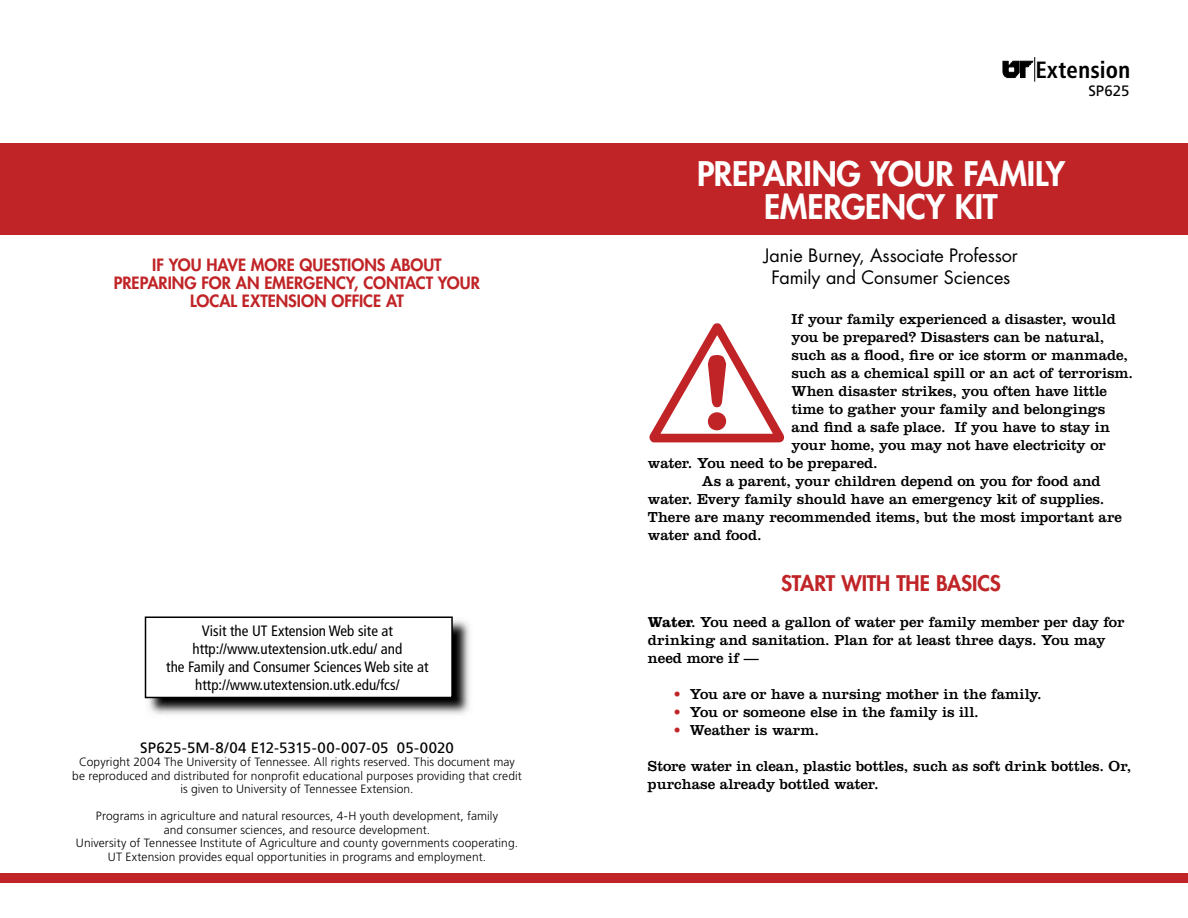
<style>
.page{position:relative;width:1188px;height:918px;background:#fff}
.page>*{position:absolute;margin:0;border:0;box-sizing:border-box;transform-origin:0 0}
.t1{font:800 33px/33px "Futura Std";letter-spacing:-.005em;color:#fff;text-align:center}
.t2{font:23.55px "Humanist 777 BT Bold Condensed B";color:#000}
.t3{font:800 21px "Futura Std";letter-spacing:-.01em;color:#c02427}
.t4{font:18px/21.6px "Futura Std";letter-spacing:-.005em;color:#000;text-align:center}
.t5{font:800 16.5px/18px "Futura Std";color:#c02427;text-align:center}
.t6{font:15px/18px "Clarendon";letter-spacing:-.005em;color:#000}
.t7{font:condensed 15px/18px "Frutiger LT Std";color:#000;text-align:center}
.t8{font:15px "Frutiger LT Std";letter-spacing:.005em;color:#000}
.t9{font:300 12px/13.5px "Frutiger LT Std";letter-spacing:.005em;color:#000;text-align:center}
.s1{font-weight:700}
.s2{font-weight:700;color:#c02427}
</style>
<div class="page">
<div style="left:0;top:143px;width:1188px;height:92px;background:#c02427"></div>
<svg style="left:1003px;top:57px;width:32px;height:25px"></svg>
<svg style="left:650px;top:323px;width:134px;height:119px"></svg>
<div style="left:0;top:873px;width:1188px;height:10px;background:#c02427"></div>
<img style="left:146px;top:620px;width:324px;height:95px">
<div style="left:146px;top:617px;width:306px;height:80px;background:#fff"></div>
<hr style="left:145px;top:617px;width:1px;height:80px;background:#000">
<hr style="left:146px;top:697px;width:306px;height:1px;background:#000">
<hr style="left:451px;top:617px;width:2px;height:80px;background:#000">
<hr style="left:146px;top:616px;width:306px;height:2px;background:#000">
<p class="t5" style="left:114px;top:256px;width:368px">IF YOU HAVE MORE QUESTIONS ABOUT<br>PREPARING FOR AN EMERGENCY, CONTACT YOUR<br>LOCAL EXTENSION OFFICE AT</p>
<p class="t7" style="left:166px;top:622px;width:264px">Visit the UT Extension Web site at http://www.utextension.utk.edu/ and<br>the Family and Consumer Sciences Web site at http://www.utextension.utk.edu/fcs/</p>
<p class="t8" style="left:140px;top:739px;width:315px">SP625-5M-8/04 E12-5315-00-007-05 05-0020</p>
<p class="t9" style="left:72px;top:756px;width:451px">Copyright 2004 The University of Tennessee. All rights reserved. This document may be reproduced and distributed for nonprofit educational purposes providing that credit is given to University of Tennessee Extension.</p>
<p class="t9" style="left:76px;top:810px;width:444px">Programs in agriculture and natural resources, 4-H youth development, family<br>and consumer sciences, and resource development.<br>University of Tennessee Institute of Agriculture and county governments cooperating.<br>UT Extension provides equal opportunities in programs and employment.</p>
<h2 class="t2" style="left:1036px;top:55px;width:96px">Extension</h2>
<p class="t8" style="left:1088px;top:82px;width:43px">SP625</p>
<h1 class="t1" style="left:697px;top:157px;width:370px">PREPARING YOUR FAMILY<br>EMERGENCY KIT</h1>
<p class="t4" style="left:764px;top:245px;width:256px">Janie Burney, Associate Professor<br>Family and Consumer Sciences</p>
<p class="t6" style="left:792px;top:309px;width:326px">If your family experienced a disaster, would</p>
<p class="t6" style="left:792px;top:327px;width:314px">you be prepared? Disasters can be natural,</p>
<p class="t6" style="left:792px;top:345px;width:338px">such as a flood, fire or ice storm or manmade,</p>
<p class="t6" style="left:792px;top:363px;width:343px">such as a chemical spill or an act of terrorism.</p>
<p class="t6" style="left:792px;top:381px;width:317px">When disaster strikes, you often have little</p>
<p class="t6" style="left:792px;top:399px;width:315px">time to gather your family and belongings</p>
<p class="t6" style="left:792px;top:417px;width:320px">and find a safe place. If you have to stay in</p>
<p class="t6" style="left:792px;top:435px;width:316px">your home, you may not have electricity or</p>
<p class="t6" style="left:648px;top:453px;width:231px">water. You need to be prepared.</p>
<p class="t6" style="left:702px;top:471px;width:400px">As a parent, your children depend on you for food and</p>
<p class="t6" style="left:648px;top:489px;width:458px">water. Every family should have an emergency kit of supplies.</p>
<p class="t6" style="left:648px;top:507px;width:476px">There are many recommended items, but the most important are</p>
<p class="t6" style="left:648px;top:525px;width:115px">water and food.</p>
<h3 class="t3" style="left:781px;top:570px;width:221px">START WITH THE BASICS</h3>
<p class="t6" style="left:648px;top:612px;width:478px"><span class="s1">Water</span>. You need a gallon of water per family member per day for drinking and sanitation. Plan for at least three days. You may need more if —</p>
<p class="t6" style="left:673px;top:684px;width:370px"><span class="s2">•</span> You are or have a nursing mother in the family.</p>
<p class="t6" style="left:673px;top:702px;width:307px"><span class="s2">•</span> You or someone else in the family is ill.</p>
<p class="t6" style="left:673px;top:720px;width:147px"><span class="s2">•</span> Weather is warm.</p>
<p class="t6" style="left:648px;top:756px;width:485px">Store water in clean, plastic bottles, such as soft drink bottles. Or, purchase already bottled water.</p>
</div>
